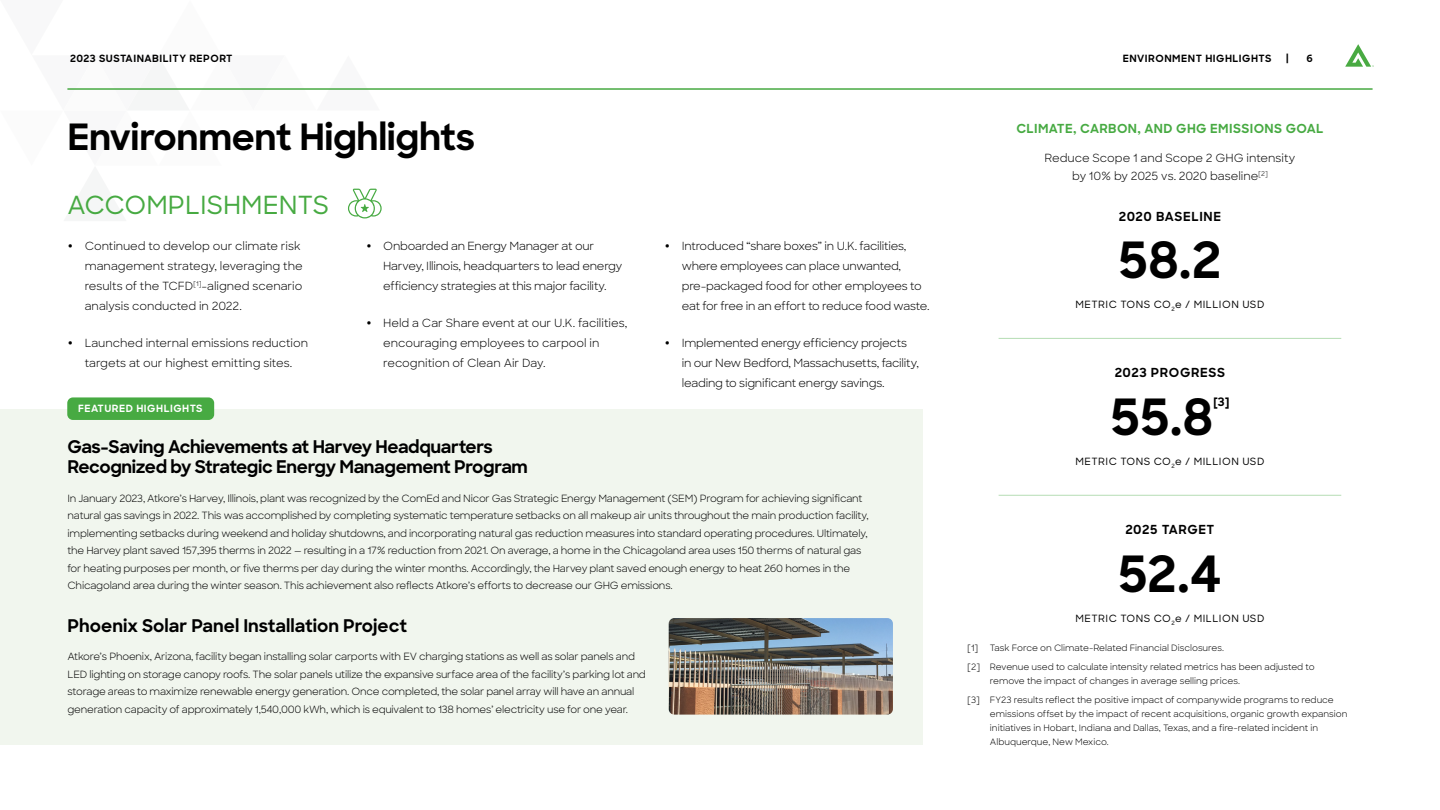
<style>
.page{position:relative;width:1440px;height:810px;background:#fff}
.page>*{position:absolute;margin:0;border:0;box-sizing:border-box;transform-origin:0 0}
.t1{font:700 50px "Sharp Sans";color:#000}
.t2{font:700 36.25px "Sharp Sans";letter-spacing:-.01em;color:#000}
.t3{font:500 25px "Sharp Sans";color:#47aa42}
.t4{font:700 17.5px/20px "Sharp Sans";letter-spacing:-.02em;color:#000}
.t5{font:700 17.5px "Sharp Sans";color:#000}
.t6{font:700 12.5px "Sharp Sans";letter-spacing:.05em;color:#000}
.t7{font:700 12.5px "Sharp Sans";letter-spacing:.03em;color:#47aa42}
.t8{font:700 11.62px "Sharp Sans";color:#000}
.t9{font:11.25px/20px "Sharp Sans";letter-spacing:-.02em;color:#000}
.t10{font:11.25px/20px "Sharp Sans";color:#000}
.t11{font:10px/17.5px "Sharp Sans";letter-spacing:-.02em;color:#000}
.t12{font:500 10px "Sharp Sans";letter-spacing:.05em;color:#000}
.t13{font:700 10px "Sharp Sans";letter-spacing:.05em;color:#000}
.t14{font:700 10px "Sharp Sans";letter-spacing:.05em;color:#fff}
.t15{font:8.75px/13.8px "Sharp Sans";color:#000}
</style>
<div class="page">
<div style="left:0;top:409px;width:922px;height:336px;background:#f1f6ee"></div>
<img style="left:669px;top:618px;width:224px;height:97px">
<hr style="left:999px;top:338px;width:342px;height:1px;background:#b5ddb4">
<hr style="left:999px;top:495px;width:342px;height:1px;background:#b5ddb4">
<div style="left:67px;top:397px;width:147px;height:23px;background:#47aa42;border-radius:6px"></div>
<svg style="left:67px;top:88px;width:315px;height:131px"></svg>
<svg style="left:1345px;top:44px;width:29px;height:23px"></svg>
<hr style="left:68px;top:89px;width:1304px;height:1px;background:#47aa42">
<p class="t13" style="left:70px;top:51px;width:164px">2023 SUSTAINABILITY REPORT</p>
<p class="t13" style="left:1123px;top:51px;width:150px">ENVIRONMENT HIGHLIGHTS</p>
<p class="t13" style="left:1286px;top:51px;width:4px">|</p>
<p class="t13" style="left:1306px;top:51px;width:8px">6</p>
<h2 class="t2" style="left:67px;top:110px;width:409px">Environment Highlights</h2>
<h3 class="t3" style="left:68px;top:187px;width:263px">ACCOMPLISHMENTS</h3>
<p class="t10" style="left:85px;top:236px;width:219px">Continued to develop our climate risk management strategy, leveraging the results of the TCFD<sup>[1]</sup>-aligned scenario analysis conducted in 2022.</p>
<p class="t10" style="left:85px;top:332px;width:225px">Launched internal emissions reduction targets at our highest emitting sites.</p>
<p class="t9" style="left:383px;top:236px;width:241px">Onboarded an Energy Manager at our<br>Harvey, Illinois, headquarters to lead energy efficiency strategies at this major facility.</p>
<p class="t10" style="left:383px;top:312px;width:245px">Held a Car Share event at our U.K. facilities, encouraging employees to carpool in recognition of Clean Air Day.</p>
<p class="t14" style="left:78px;top:401px;width:126px">FEATURED HIGHLIGHTS</p>
<p class="t9" style="left:682px;top:236px;width:249px">Introduced “share boxes” in U.K. facilities, where employees can place unwanted, pre-packaged food for other employees to eat for free in an effort to reduce food waste.</p>
<p class="t9" style="left:682px;top:332px;width:239px">Implemented energy efficiency projects in our New Bedford, Massachusetts, facility, leading to significant energy savings.</p>
<h3 class="t4" style="left:68px;top:436px;width:462px">Gas-Saving Achievements at Harvey Headquarters<br>Recognized by Strategic Energy Management Program</h3>
<p class="t11" style="left:68px;top:489px;width:803px">In January 2023, Atkore’s Harvey, Illinois, plant was recognized by the ComEd and Nicor Gas Strategic Energy Management (SEM) Program for achieving significant natural gas savings in 2022. This was accomplished by completing systematic temperature setbacks on all makeup air units throughout the main production facility, implementing setbacks during weekend and holiday shutdowns, and incorporating natural gas reduction measures into standard operating procedures. Ultimately, the Harvey plant saved 157,395 therms in 2022 — resulting in a 17% reduction from 2021. On average, a home in the Chicagoland area uses 150 therms of natural gas for heating purposes per month, or five therms per day during the winter months. Accordingly, the Harvey plant saved enough energy to heat 260 homes in the Chicagoland area during the winter season. This achievement also reflects Atkore’s efforts to decrease our GHG emissions.</p>
<h3 class="t5" style="left:68px;top:612px;width:341px">Phoenix Solar Panel Installation Project</h3>
<p class="t11" style="left:68px;top:648px;width:580px">Atkore’s Phoenix, Arizona, facility began installing solar carports with EV charging stations as well as solar panels and LED lighting on storage canopy roofs. The solar panels utilize the expansive surface area of the facility’s parking lot and storage areas to maximize renewable energy generation. Once completed, the solar panel array will have an annual generation capacity of approximately 1,540,000 kWh, which is equivalent to 138 homes’ electricity use for one year.</p>
<p class="t7" style="left:1016px;top:119px;width:309px">CLIMATE, CARBON, AND GHG EMISSIONS GOAL</p>
<p class="t10" style="left:1045px;top:149px;width:252px;line-height:17.5px;text-align:center">Reduce Scope 1 and Scope 2 GHG intensity by 10% by 2025 vs. 2020 baseline<sup>[2]</sup></p>
<p class="t6" style="left:1119px;top:207px;width:104px">2020 BASELINE</p>
<h1 class="t1" style="left:1118px;top:223px;width:105px">58.2</h1>
<p class="t12" style="left:1075px;top:297px;width:190px">METRIC TONS CO<sub>2</sub>e / MILLION USD</p>
<p class="t6" style="left:1115px;top:364px;width:112px">2023 PROGRESS</p>
<h1 class="t1" style="left:1111px;top:380px;width:104px">55.8</h1>
<p class="t8" style="left:1213px;top:393px;width:17px">[3]</p>
<p class="t12" style="left:1075px;top:454px;width:190px">METRIC TONS CO<sub>2</sub>e / MILLION USD</p>
<p class="t6" style="left:1125px;top:521px;width:91px">2025 TARGET</p>
<h1 class="t1" style="left:1118px;top:537px;width:105px">52.4</h1>
<p class="t12" style="left:1075px;top:611px;width:190px">METRIC TONS CO<sub>2</sub>e / MILLION USD</p>
<p class="t15" style="left:968px;top:640px;width:12px">[1]</p>
<p class="t15" style="left:990px;top:640px;width:235px">Task Force on Climate-Related Financial Disclosures.</p>
<p class="t15" style="left:990px;top:660px;width:326px;text-indent:-22px">[2] Revenue used to calculate intensity related metrics has been adjusted to remove the impact of changes in average selling prices.</p>
<p class="t15" style="left:990px;top:693px;width:359px;text-indent:-22px">[3] FY23 results reflect the positive impact of companywide programs to reduce emissions offset by the impact of recent acquisitions, organic growth expansion initiatives in Hobart, Indiana and Dallas, Texas, and a fire-related incident in Albuquerque, New Mexico.</p>
</div>
